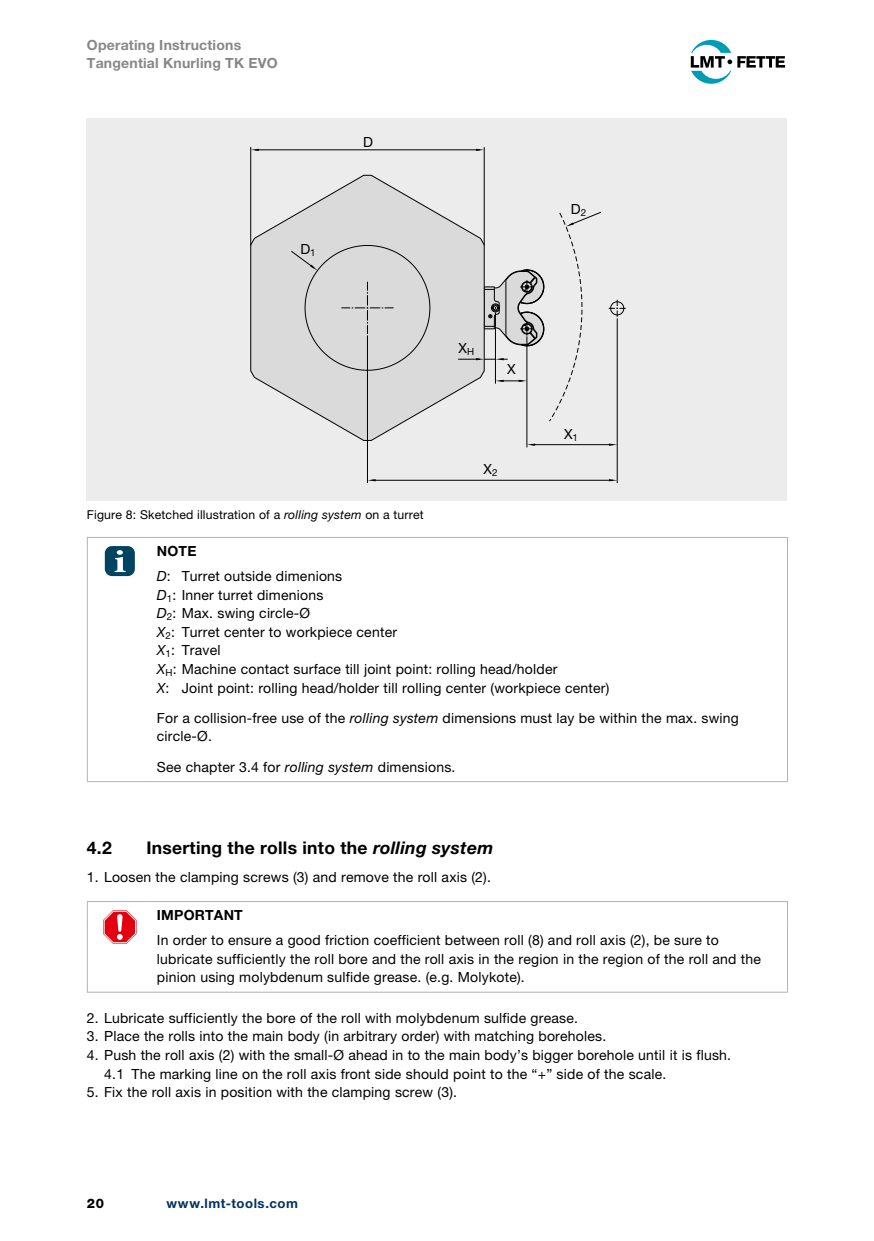
<style>
.page{position:relative;width:874px;height:1241px;background:#fff}
.page>*{position:absolute;margin:0;border:0;box-sizing:border-box;transform-origin:0 0}
.t1{font:700 17.5px "Helvetica Neue LT Pro";letter-spacing:.015em;color:#000}
.Fließtext{font:14px/18.6px "Helvetica Neue LT Pro";letter-spacing:.015em;color:#000}
.t2{font:700 14px/18.6px "Helvetica Neue LT Pro";letter-spacing:.015em;color:#878786}
.Fließtext-2{font:700 14px "Helvetica Neue LT Pro";letter-spacing:.015em;color:#000}
.t3{font:700 13.12px "Helvetica Neue LT Pro";letter-spacing:.04em;color:#003263}
.t4{font:800 13.12px "Helvetica Neue LT Pro";color:#000}
.BU_Bild{font:12.25px "Helvetica Neue LT Pro";letter-spacing:.015em;color:#000}
.s1{font-style:italic}
</style>
<div class="page">
<svg style="left:737px;top:56px;width:47px;height:12px"></svg>
<svg style="left:690px;top:40px;width:41px;height:44px"></svg>
<hr style="left:87px;top:537px;width:65px;height:1px;background:#b1b2b3">
<svg style="left:87px;top:538px;width:1px;height:18px"></svg>
<hr style="left:87px;top:556px;width:1px;height:225px;background:#b1b2b3">
<hr style="left:87px;top:781px;width:65px;height:1px;background:#b1b2b3">
<hr style="left:152px;top:537px;width:635px;height:1px;background:#b1b2b3">
<hr style="left:786px;top:556px;width:1px;height:225px;background:#b1b2b3">
<hr style="left:152px;top:781px;width:635px;height:1px;background:#b1b2b3">
<div style="left:105px;top:546px;width:30px;height:30px;background:#004462;border-radius:7px"></div>
<svg style="left:115px;top:550px;width:11px;height:22px"></svg>
<hr style="left:87px;top:900px;width:65px;height:1px;background:#b1b2b3">
<svg style="left:87px;top:901px;width:1px;height:19px"></svg>
<hr style="left:87px;top:920px;width:1px;height:71px;background:#b1b2b3">
<hr style="left:87px;top:991px;width:65px;height:1px;background:#b1b2b3">
<hr style="left:152px;top:900px;width:635px;height:1px;background:#b1b2b3">
<hr style="left:786px;top:920px;width:1px;height:71px;background:#b1b2b3">
<hr style="left:152px;top:991px;width:635px;height:1px;background:#b1b2b3">
<svg style="left:103px;top:910px;width:33px;height:33px"></svg>
<div style="left:87px;top:118px;width:699px;height:382px;background:#ececed"></div>
<hr style="left:371px;top:480px;width:241px;height:1px;background:#000">
<svg style="left:608px;top:479px;width:8px;height:2px"></svg>
<svg style="left:250px;top:174px;width:235px;height:267px"></svg>
<svg style="left:608px;top:300px;width:17px;height:17px"></svg>
<hr style="left:255px;top:149px;width:224px;height:1px;background:#000">
<svg style="left:251px;top:149px;width:8px;height:2px"></svg>
<svg style="left:475px;top:149px;width:8px;height:2px"></svg>
<hr style="left:531px;top:444px;width:81px;height:1px;background:#000">
<hr style="left:250px;top:147px;width:1px;height:98px;background:#000">
<hr style="left:483px;top:147px;width:1px;height:98px;background:#000">
<hr style="left:526px;top:336px;width:1px;height:111px;background:#000">
<hr style="left:367px;top:335px;width:1px;height:148px;background:#000">
<hr style="left:616px;top:318px;width:1px;height:165px;background:#000">
<div style="left:284px;top:245px;width:146px;height:126px;background:#dadada"></div>
<svg style="left:458px;top:211px;width:143px;height:211px"></svg>
<p class="t2" style="left:87px;top:35px;width:192px">Operating Instructions<br>Tangential Knurling TK EVO</p>
<p class="Fließtext" style="left:300px;top:239px;width:17px">D<sub>1</sub></p>
<p class="Fließtext" style="left:363px;top:132px;width:11px">D</p>
<p class="Fließtext" style="left:570px;top:200px;width:17px">D<sub>2</sub></p>
<p class="Fließtext" style="left:458px;top:338px;width:17px">X<sub>H</sub></p>
<p class="Fließtext" style="left:507px;top:360px;width:10px">X</p>
<p class="Fließtext" style="left:483px;top:460px;width:16px">X<sub>2</sub></p>
<p class="Fließtext" style="left:563px;top:424px;width:16px">X<sub>1</sub></p>
<p class="BU_Bild" style="left:87px;top:507px;width:338px">Figure 8: Sketched illustration of a <span class="s1">rolling system</span> on a turret</p>
<p class="Fließtext-2" style="left:157px;top:542px;width:41px">NOTE</p>
<p class="Fließtext" style="left:157px;top:566px;width:187px"><span class="s1">D</span>: Turret outside dimenions</p>
<p class="Fließtext" style="left:157px;top:585px;width:168px"><span class="s1">D</span><sub>1</sub>: Inner turret dimenions</p>
<p class="Fließtext" style="left:157px;top:603px;width:155px"><span class="s1">D</span><sub>2</sub>: Max. swing circle-Ø</p>
<p class="Fließtext" style="left:157px;top:622px;width:241px"><span class="s1">X</span><sub>2</sub>: Turret center to workpiece center</p>
<p class="Fließtext" style="left:157px;top:641px;width:65px"><span class="s1">X</span><sub>1</sub>: Travel</p>
<p class="Fließtext" style="left:157px;top:659px;width:402px"><span class="s1">X</span><sub>H</sub>: Machine contact surface till joint point: rolling head/holder</p>
<p class="Fließtext" style="left:157px;top:678px;width:454px"><span class="s1">X</span>: Joint point: rolling head/holder till rolling center (workpiece center)</p>
<p class="Fließtext" style="left:157px;top:708px;width:583px">For a collision-free use of the <span class="s1">rolling system</span> dimensions must lay be within the max. swing circle-Ø.</p>
<p class="Fließtext" style="left:157px;top:757px;width:297px">See chapter 3. 4 for <span class="s1">rolling system</span> dimensions.</p>
<p class="t1" style="left:87px;top:836px;width:26px">4.2</p>
<p class="t1" style="left:146px;top:836px;width:348px">Inserting the rolls into the <span class="s1">rolling system</span></p>
<p class="Fließtext" style="left:87px;top:867px;width:403px">1. Loosen the clamping screws (3) and remove the roll axis (2).</p>
<p class="Fließtext-2" style="left:157px;top:906px;width:87px">IMPORTANT</p>
<p class="Fließtext" style="left:157px;top:930px;width:605px">In order to ensure a good friction coefficient between roll (8) and roll axis (2), be sure to lubricate sufficiently the roll bore and the roll axis in the region in the region of the roll and the pinion using molybdenum sulfide grease. (e.g. Molykote).</p>
<p class="Fließtext" style="left:87px;top:1008px;width:490px">2. Lubricate sufficiently the bore of the roll with molybdenum sulfide grease.</p>
<p class="Fließtext" style="left:87px;top:1026px;width:518px">3. Place the rolls into the main body (in arbitrary order) with matching boreholes.</p>
<p class="Fließtext" style="left:87px;top:1045px;width:643px">4. Push the roll axis (2) with the small-Ø ahead in to the main body’s bigger borehole until it is flush.</p>
<p class="Fließtext" style="left:104px;top:1064px;width:561px">4. 1 The marking line on the roll axis front side should point to the “+” side of the scale.</p>
<p class="Fließtext" style="left:87px;top:1082px;width:369px">5. Fix the roll axis in position with the clamping screw (3).</p>
<p class="t4" style="left:87px;top:1194px;width:19px">20</p>
<p class="t3" style="left:166px;top:1194px;width:133px">www.lmt-tools.com</p>
</div>
